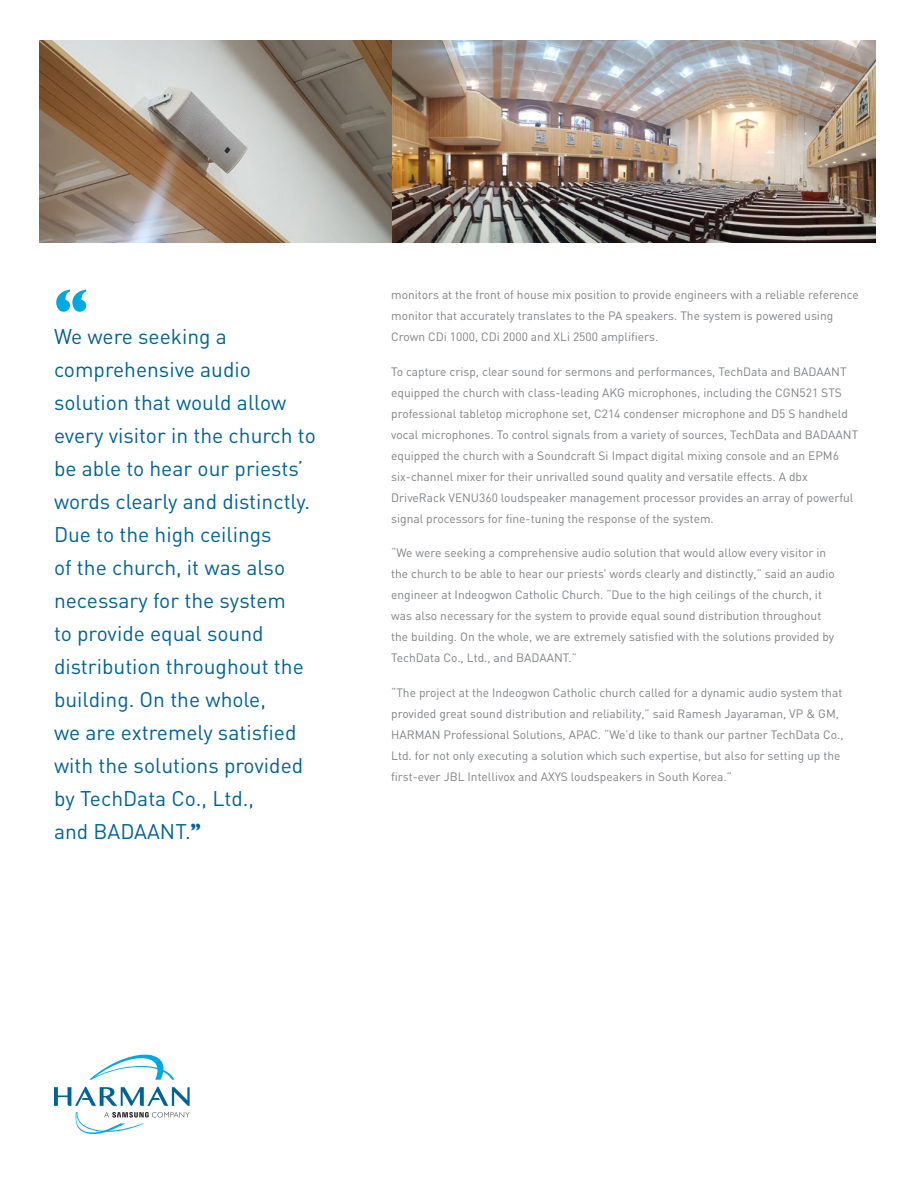
<style>
.page{position:relative;width:918px;height:1188px;background:#fff}
.page>*{position:absolute;margin:0;border:0;box-sizing:border-box;transform-origin:0 0}
.t1{font:700 60px "Gill Sans";color:#00a8e2}
.t2{font:21px/33px "DIN";color:#016395}
.t3{font:12px/21px "DIN";color:#808285}
.s1{font-family:"Gill Sans";font-weight:700;font-size:18px}
</style>
<div class="page">
<img style="left:40px;top:40px;width:836px;height:203px">
<svg style="left:89px;top:1054px;width:85px;height:26px"></svg>
<svg style="left:54px;top:1087px;width:136px;height:19px"></svg>
<svg style="left:75px;top:1112px;width:115px;height:22px"></svg>
<p class="t1" style="left:54px;top:263px;width:35px">“</p>
<p class="t2" style="left:54px;top:320px;width:263px">We were seeking a comprehensive audio solution that would allow every visitor in the church to be able to hear our priests’ words clearly and distinctly.<br>Due to the high ceilings<br>of the church, it was also necessary for the system<br>to provide equal sound distribution throughout the building. On the whole,<br>we are extremely satisfied with the solutions provided by TechData Co., Ltd.,<br>and BADAANT.<span class="s1">”</span></p>
<p class="t3" style="left:391px;top:284px;width:469px">monitors at the front of house mix position to provide engineers with a reliable reference monitor that accurately translates to the PA speakers. The system is powered using<br>Crown CDi 1000, CDi 2000 and XLi 2500 amplifiers.</p>
<p class="t3" style="left:391px;top:361px;width:469px">To capture crisp, clear sound for sermons and performances, TechData and BADAANT equipped the church with class-leading AKG microphones, including the CGN521 STS professional tabletop microphone set, C214 condenser microphone and D5 S handheld vocal microphones. To control signals from a variety of sources, TechData and BADAANT equipped the church with a Soundcraft Si Impact digital mixing console and an EPM6 six-channel mixer for their unrivalled sound quality and versatile effects. A dbx DriveRack VENU360 loudspeaker management processor provides an array of powerful signal processors for fine-tuning the response of the system.</p>
<p class="t3" style="left:391px;top:542px;width:445px">“We were seeking a comprehensive audio solution that would allow every visitor in the church to be able to hear our priests’ words clearly and distinctly,” said an audio engineer at Indeogwon Catholic Church. “Due to the high ceilings of the church, it was also necessary for the system to provide equal sound distribution throughout the building. On the whole, we are extremely satisfied with the solutions provided by TechData Co., Ltd., and BADAANT.”</p>
<p class="t3" style="left:391px;top:682px;width:454px">“The project at the Indeogwon Catholic church called for a dynamic audio system that provided great sound distribution and reliability,” said Ramesh Jayaraman, VP &amp; GM, HARMAN Professional Solutions, APAC. “We’d like to thank our partner TechData Co., Ltd. for not only executing a solution which such expertise, but also for setting up the first-ever JBL Intellivox and AXYS loudspeakers in South Korea.”</p>
</div>
